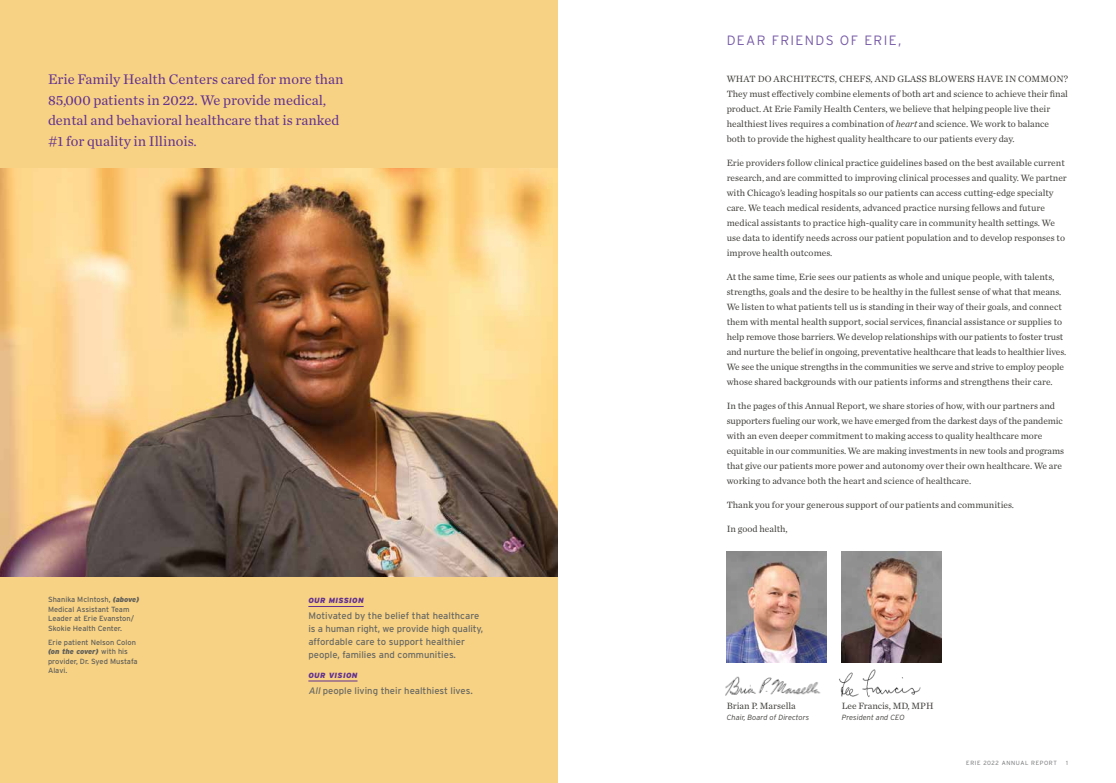
<style>
.page{position:relative;width:1116px;height:783px;background:#fff}
.page>*{position:absolute;margin:0;border:0;box-sizing:border-box;transform-origin:0 0}
.t1{font:14.5px/20.5px "Chronicle Text G1";color:#623191}
.t2{font:300 13.5px "Interstate";letter-spacing:.1em;color:#785ca7}
.t3{font:9.5px/15px "Chronicle Text G1";color:#403f3b}
.t4{font:9.5px/13px "Interstate";color:#696a64}
.t5{font:7.5px/9.5px "Interstate";color:#60605b}
.t6{font:italic 300 7.5px "Interstate";letter-spacing:.005em;color:#403f3b}
.t7{font:italic 900 7.5px "Interstate";letter-spacing:.05em;color:#623191}
.t8{font:300 6px "Interstate";letter-spacing:.1em;color:#6d6e71}
.s1{font-weight:900;font-style:italic}
.s2{font-style:italic}
</style>
<div class="page">
<div style="left:0;top:0;width:558px;height:783px;background:#f8d284"></div>
<img style="left:0;top:168px;width:558px;height:409px">
<hr style="left:308px;top:606px;width:56px;height:1px;background:#623191">
<hr style="left:308px;top:681px;width:50px;height:1px;background:#623191">
<img style="left:727px;top:552px;width:99px;height:111px">
<img style="left:842px;top:552px;width:99px;height:111px">
<img style="left:839px;top:669px;width:82px;height:28px">
<img style="left:725px;top:676px;width:96px;height:20px">
<h1 class="t1" style="left:48px;top:68px;width:297px">Erie Family Health Centers cared for more than 85,000 patients in 2022. We provide medical, dental and behavioral healthcare that is ranked #1 for quality in Illinois.</h1>
<p class="t5" style="left:48px;top:595px;width:93px">Shanika McIntosh, <span class="s1">(above)<br></span>Medical Assistant Team<br>Leader at Erie Evanston/<br>Skokie Health Center.</p>
<p class="t5" style="left:48px;top:637px;width:91px">Erie patient Nelson Colon <span class="s1">(on the cover)</span> with his provider, Dr. Syed Mustafa<br>Alavi.</p>
<p class="t7" style="left:308px;top:597px;width:57px">OUR MISSION</p>
<p class="t4" style="left:308px;top:610px;width:176px">Motivated by the belief that healthcare is a human right, we provide high quality, affordable care to support healthier people, families and communities.</p>
<p class="t7" style="left:308px;top:671px;width:51px">OUR VISION</p>
<p class="t4" style="left:308px;top:684px;width:166px"><span class="s2">All</span> people living their healthiest lives.</p>
<h2 class="t2" style="left:727px;top:33px;width:176px">DEAR FRIENDS OF ERIE,</h2>
<p class="t3" style="left:727px;top:71px;width:343px">WHAT DO ARCHITECTS, CHEFS, AND GLASS BLOWERS HAVE IN COMMON?<br>They must effectively combine elements of both art and science to achieve their final product. At Erie Family Health Centers, we believe that helping people live their healthiest lives requires a combination of <span class="s2">heart</span> and science. We work to balance both to provide the highest quality healthcare to our patients every day.</p>
<p class="t3" style="left:727px;top:155px;width:342px">Erie providers follow clinical practice guidelines based on the best available current research, and are committed to improving clinical processes and quality. We partner with Chicago’s leading hospitals so our patients can access cutting-edge specialty care. We teach medical residents, advanced practice nursing fellows and future medical assistants to practice high-quality care in community health settings. We use data to identify needs across our patient population and to develop responses to improve health outcomes.</p>
<p class="t3" style="left:727px;top:269px;width:341px">At the same time, Erie sees our patients as whole and unique people, with talents, strengths, goals and the desire to be healthy in the fullest sense of what that means.<br>We listen to what patients tell us is standing in their way of their goals, and connect them with mental health support, social services, financial assistance or supplies to help remove those barriers. We develop relationships with our patients to foster trust and nurture the belief in ongoing, preventative healthcare that leads to healthier lives.<br>We see the unique strengths in the communities we serve and strive to employ people whose shared backgrounds with our patients informs and strengthens their care.</p>
<p class="t3" style="left:727px;top:398px;width:339px">In the pages of this Annual Report, we share stories of how, with our partners and supporters fueling our work, we have emerged from the darkest days of the pandemic with an even deeper commitment to making access to quality healthcare more equitable in our communities. We are making investments in new tools and programs that give our patients more power and autonomy over their own healthcare. We are working to advance both the heart and science of healthcare.</p>
<p class="t3" style="left:727px;top:497px;width:289px">Thank you for your generous support of our patients and communities.</p>
<p class="t3" style="left:727px;top:521px;width:63px">In good health,</p>
<p class="t3" style="left:727px;top:698px;width:70px">Brian P. Marsella</p>
<p class="t3" style="left:842px;top:698px;width:93px">Lee Francis, MD, MPH</p>
<p class="t6" style="left:727px;top:713px;width:84px">Chair, Board of Directors</p>
<p class="t6" style="left:842px;top:713px;width:64px">President and CEO</p>
<p class="t8" style="left:966px;top:759px;width:92px">ERIE 2022 ANNUAL REPORT</p>
<p class="t8" style="left:1066px;top:759px;width:3px">1</p>
</div>
